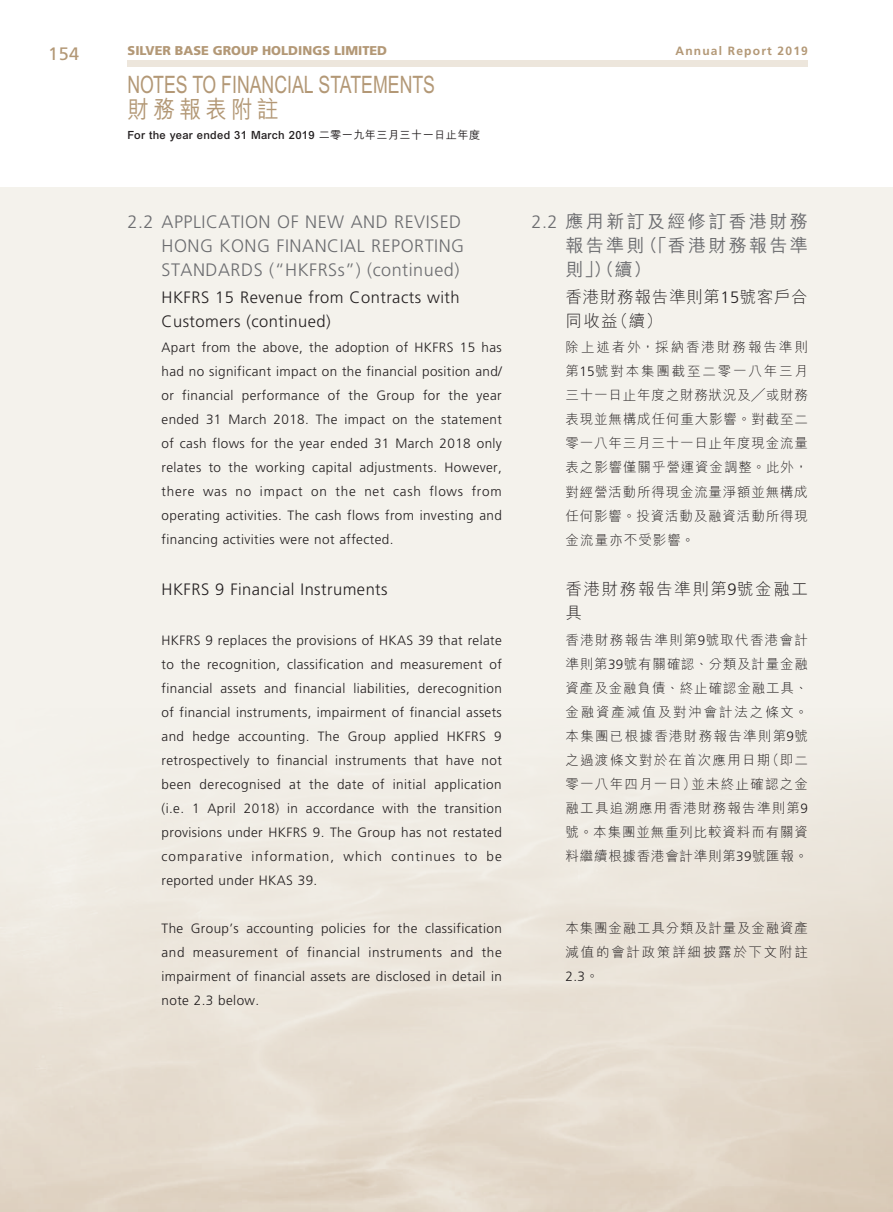
<style>
.page{position:relative;width:893px;height:1212px;background:#fff}
.page>*{position:absolute;margin:0;border:0;box-sizing:border-box;transform-origin:0 0}
.t1{font:24px "Arial Narrow MT Std";color:#b39876;scale:.9 1}
.t2{font:500 24px "M Hei HK";letter-spacing:.2em;color:#b39876;scale:.9 1}
.t3{font:300 18px/24px "Frutiger LT Std";letter-spacing:.03em;color:#6c6d70}
.t4{font:500 18px/24px "M Hei HK";letter-spacing:.135em;color:#6c6d70;text-align:justify}
.t5{font:18px "Frutiger LT Std";color:#b39876}
.t6{font:300 16.5px/24px "Frutiger LT Std";letter-spacing:.03em;color:#231f20}
.t7{font:300 16.5px/24px "M Hei HK";letter-spacing:.045em;color:#231f20}
.t8{font:300 16.5px/24px "M Hei HK";letter-spacing:.1em;color:#231f20}
.t9{font:300 13.5px/24px "Frutiger LT Std";letter-spacing:.03em;color:#231f20;text-align:justify}
.t10{font:300 13.5px/24px "M Hei HK";letter-spacing:.065em;color:#231f20;text-align:justify}
.t11{font:900 12.75px "Frutiger LT Std";color:#b39876}
.t12{font:700 12px "Frutiger LT Std";letter-spacing:.1em;color:#b39876}
.t13{font:500 11.25px "Arial MT Std";letter-spacing:.03em;color:#231f20}
.s1{font-family:"M Hei HK"}
.s2{font-family:"Frutiger LT Std";font-weight:300}
.s3{font-family:"Frutiger LT Std"}
</style>
<div class="page">
<div style="left:0;top:187px;width:893px;height:1025px;background:linear-gradient(to bottom,#f9f9f6,#e6dccf)"></div>
<div style="left:128px;top:60px;width:680px;height:6px;background:#ede6dc"></div>
<h2 class="t5" style="left:48px;top:43px;width:33px">154</h2>
<p class="t11" style="left:128px;top:43px;width:261px">SILVER BASE GROUP HOLDINGS LIMITED</p>
<p class="t12" style="left:675px;top:43px;width:134px">Annual Report 2019</p>
<h1 class="t1" style="left:128px;top:70px;width:343px">NOTES TO FINANCIAL STATEMENTS</h1>
<h1 class="t2" style="left:128px;top:91px;width:169px">財務報表附註</h1>
<p class="t13" style="left:128px;top:129px;width:354px">For the year ended 31 March 2019 <span class="s1">二零一九年三月三十一日止年度</span></p>
<h2 class="t3" style="left:162px;top:210px;width:304px;text-indent:-34px">2.2 APPLICATION OF NEW AND REVISED<br>HONG KONG FINANCIAL REPORTING<br>STANDARDS (“HKFRSs”) (continued)</h2>
<p class="t6" style="left:162px;top:285px;width:300px">HKFRS 15 Revenue from Contracts with<br>Customers (continued)</p>
<p class="t9" style="left:162px;top:336px;width:342px">Apart from the above, the adoption of HKFRS 15 has had no significant impact on the financial position and/ or financial performance of the Group for the year ended 31 March 2018. The impact on the statement of cash flows for the year ended 31 March 2018 only relates to the working capital adjustments. However, there was no impact on the net cash flows from operating activities. The cash flows from investing and financing activities were not affected.</p>
<p class="t6" style="left:162px;top:577px;width:228px">HKFRS 9 Financial Instruments</p>
<p class="t9" style="left:162px;top:628px;width:342px">HKFRS 9 replaces the provisions of HKAS 39 that relate to the recognition, classification and measurement of financial assets and financial liabilities, derecognition of financial instruments, impairment of financial assets and hedge accounting. The Group applied HKFRS 9 retrospectively to financial instruments that have not been derecognised at the date of initial application (i.e. 1 April 2018) in accordance with the transition provisions under HKFRS 9. The Group has not restated comparative information, which continues to be reported under HKAS 39.</p>
<p class="t9" style="left:162px;top:916px;width:342px">The Group’s accounting policies for the classification and measurement of financial instruments and the impairment of financial assets are disclosed in detail in note 2.3 below.</p>
<h2 class="t4" style="left:566px;top:208px;width:244px;text-indent:-34px"><span class="s2">2.2</span> 應用新訂及經修訂香港財務報告準則（「香港財務報告準則」）（續）</h2>
<p class="t7" style="left:566px;top:284px;width:244px">香港財務報告準則第<span class="s3">15</span>號客戶合同收益（續）</p>
<p class="t10" style="left:566px;top:335px;width:244px">除上述者外，採納香港財務報告準則第<span class="s3">15</span>號對本集團截至二零一八年三月三十一日止年度之財務狀況及╱或財務表現並無構成任何重大影響。對截至二零一八年三月三十一日止年度現金流量表之影響僅關乎營運資金調整。此外，對經營活動所得現金流量淨額並無構成任何影響。投資活動及融資活動所得現金流量亦不受影響。</p>
<p class="t8" style="left:566px;top:576px;width:244px">香港財務報告準則第<span class="s3">9</span>號金融工具</p>
<p class="t10" style="left:566px;top:627px;width:244px">香港財務報告準則第<span class="s3">9</span>號取代香港會計準則第<span class="s3">39</span>號有關確認、分類及計量金融資產及金融負債、終止確認金融工具、金融資產減值及對沖會計法之條文。本集團已根據香港財務報告準則第<span class="s3">9</span>號之過渡條文對於在首次應用日期（即二零一八年四月一日）並未終止確認之金融工具追溯應用香港財務報告準則第<span class="s3">9</span>號。本集團並無重列比較資料而有關資料繼續根據香港會計準則第<span class="s3">39</span>號匯報。</p>
<p class="t10" style="left:566px;top:915px;width:244px">本集團金融工具分類及計量及金融資產減值的會計政策詳細披露於下文附註</p>
<p class="t9" style="left:566px;top:964px;width:35px">2.3<span class="s1">。</span></p>
</div>
